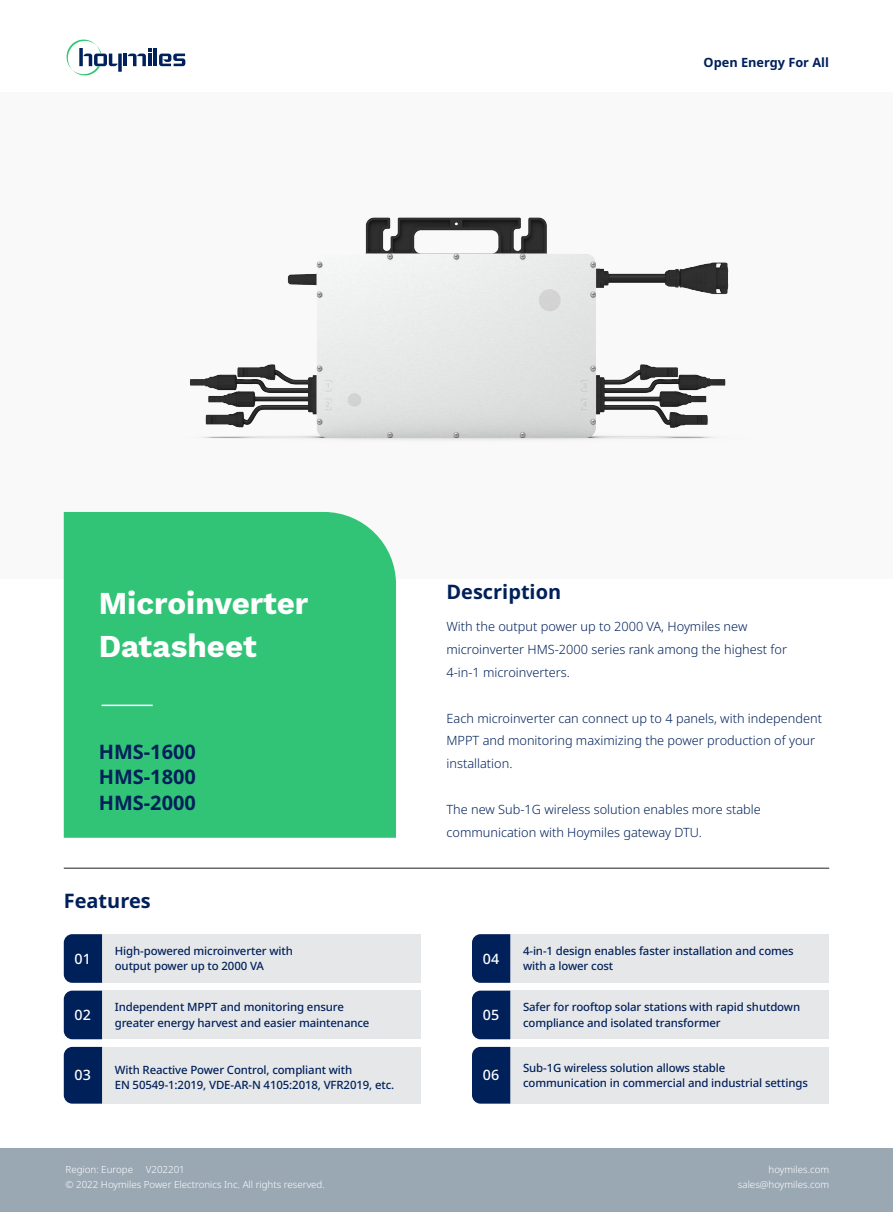
<style>
.page{position:relative;width:893px;height:1212px;background:#fff}
.page>*{position:absolute;margin:0;border:0;box-sizing:border-box;transform-origin:0 0}
.t1{font:700 31.35px "Work Sans";color:#fff}
.t2{font:700 19.95px "Noto Sans";color:#00205a}
.t3{font:500 14.25px "Noto Sans";color:#fff}
.t4{font:300 12.75px/22.8px "Noto Sans";color:#00205a}
.t5{font:700 12.75px "Noto Sans";color:#00205a}
.t6{font:500 11.4px "Noto Sans";letter-spacing:-.01em;color:#00205a}
.t7{font:300 9.75px "Noto Sans";color:#fff}
</style>
<div class="page">
<div style="left:0;top:92px;width:893px;height:486px;background:#f9f9f9"></div>
<div style="left:64px;top:512px;width:332px;height:326px;background:#31c477"></div>
<div style="left:0;top:1148px;width:893px;height:64px;background:#9aa8b4"></div>
<hr style="left:64px;top:868px;width:765px;height:1px;background:#231f20">
<hr style="left:102px;top:704px;width:51px;height:2px;background:#fff">
<div style="left:102px;top:1047px;width:319px;height:56px;background:#e6e7e9"></div>
<div style="left:510px;top:1047px;width:319px;height:56px;background:#e6e7e9"></div>
<div style="left:102px;top:990px;width:319px;height:49px;background:#e6e7e9"></div>
<div style="left:510px;top:990px;width:319px;height:49px;background:#e6e7e9"></div>
<div style="left:102px;top:934px;width:319px;height:49px;background:#e6e7e9"></div>
<div style="left:510px;top:934px;width:319px;height:49px;background:#e6e7e9"></div>
<div style="left:64px;top:1047px;width:38px;height:56px;background:#00205a"></div>
<div style="left:472px;top:1047px;width:38px;height:56px;background:#00205a"></div>
<div style="left:64px;top:990px;width:38px;height:49px;background:#00205a"></div>
<div style="left:472px;top:990px;width:38px;height:49px;background:#00205a"></div>
<div style="left:64px;top:934px;width:38px;height:49px;background:#00205a"></div>
<div style="left:472px;top:934px;width:38px;height:49px;background:#00205a"></div>
<hr style="left:154px;top:48px;width:3px;height:18px;background:#00215c">
<svg style="left:159px;top:54px;width:26px;height:12px"></svg>
<svg style="left:66px;top:39px;width:85px;height:37px"></svg>
<img style="left:111px;top:217px;width:618px;height:358px">
<p class="t5" style="left:704px;top:53px;width:127px">Open Energy For All</p>
<p class="t1" style="left:99px;top:580px;width:211px">Microinverter</p>
<p class="t1" style="left:99px;top:622px;width:159px">Datasheet</p>
<p class="t2" style="left:99px;top:737px;width:99px">HMS-1600</p>
<p class="t2" style="left:99px;top:763px;width:99px">HMS-1800</p>
<p class="t2" style="left:99px;top:788px;width:99px">HMS-2000</p>
<p class="t2" style="left:64px;top:887px;width:88px">Features</p>
<p class="t2" style="left:446px;top:578px;width:116px">Description</p>
<p class="t4" style="left:446px;top:616px;width:302px">With the output power up to 2000 VA, Hoymiles new</p>
<p class="t4" style="left:446px;top:638px;width:342px">microinverter HMS-2000 series rank among the highest for</p>
<p class="t4" style="left:446px;top:661px;width:125px">4-in-1 microinverters.</p>
<p class="t4" style="left:446px;top:707px;width:377px">Each microinverter can connect up to 4 panels, with independent</p>
<p class="t4" style="left:446px;top:730px;width:370px">MPPT and monitoring maximizing the power production of your</p>
<p class="t4" style="left:446px;top:752px;width:67px">installation.</p>
<p class="t4" style="left:446px;top:798px;width:316px">The new Sub-1G wireless solution enables more stable communication with Hoymiles gateway DTU.</p>
<p class="t6" style="left:115px;top:942px;width:180px">High-powered microinverter with</p>
<p class="t6" style="left:115px;top:958px;width:151px">output power up to 2000 VA</p>
<p class="t3" style="left:75px;top:948px;width:18px">01</p>
<p class="t3" style="left:483px;top:948px;width:18px">04</p>
<p class="t6" style="left:115px;top:999px;width:231px">Independent MPPT and monitoring ensure</p>
<p class="t6" style="left:115px;top:1015px;width:256px">greater energy harvest and easier maintenance</p>
<p class="t6" style="left:115px;top:1061px;width:239px">With Reactive Power Control, compliant with</p>
<p class="t6" style="left:115px;top:1077px;width:281px">EN 50549-1:2019, VDE-AR-N 4105:2018, VFR2019, etc.</p>
<p class="t3" style="left:75px;top:1005px;width:18px">02</p>
<p class="t3" style="left:483px;top:1005px;width:18px">05</p>
<p class="t3" style="left:75px;top:1065px;width:18px">03</p>
<p class="t3" style="left:483px;top:1065px;width:18px">06</p>
<p class="t6" style="left:523px;top:942px;width:272px">4-in-1 design enables faster installation and comes</p>
<p class="t6" style="left:523px;top:958px;width:92px">with a lower cost</p>
<p class="t6" style="left:523px;top:999px;width:279px">Safer for rooftop solar stations with rapid shutdown</p>
<p class="t6" style="left:523px;top:1015px;width:199px">compliance and isolated transformer</p>
<p class="t6" style="left:523px;top:1059px;width:204px">Sub-1G wireless solution allows stable</p>
<p class="t6" style="left:523px;top:1075px;width:286px">communication in commercial and industrial settings</p>
<p class="t7" style="left:65px;top:1162px;width:69px">Region: Europe</p>
<p class="t7" style="left:146px;top:1162px;width:41px">V202201</p>
<p class="t7" style="left:65px;top:1177px;width:261px">© 2022 Hoymiles Power Electronics Inc. All rights reserved.</p>
<p class="t7" style="left:769px;top:1162px;width:62px">hoymiles.com</p>
<p class="t7" style="left:738px;top:1177px;width:93px">sales@hoymiles.com</p>
</div>
